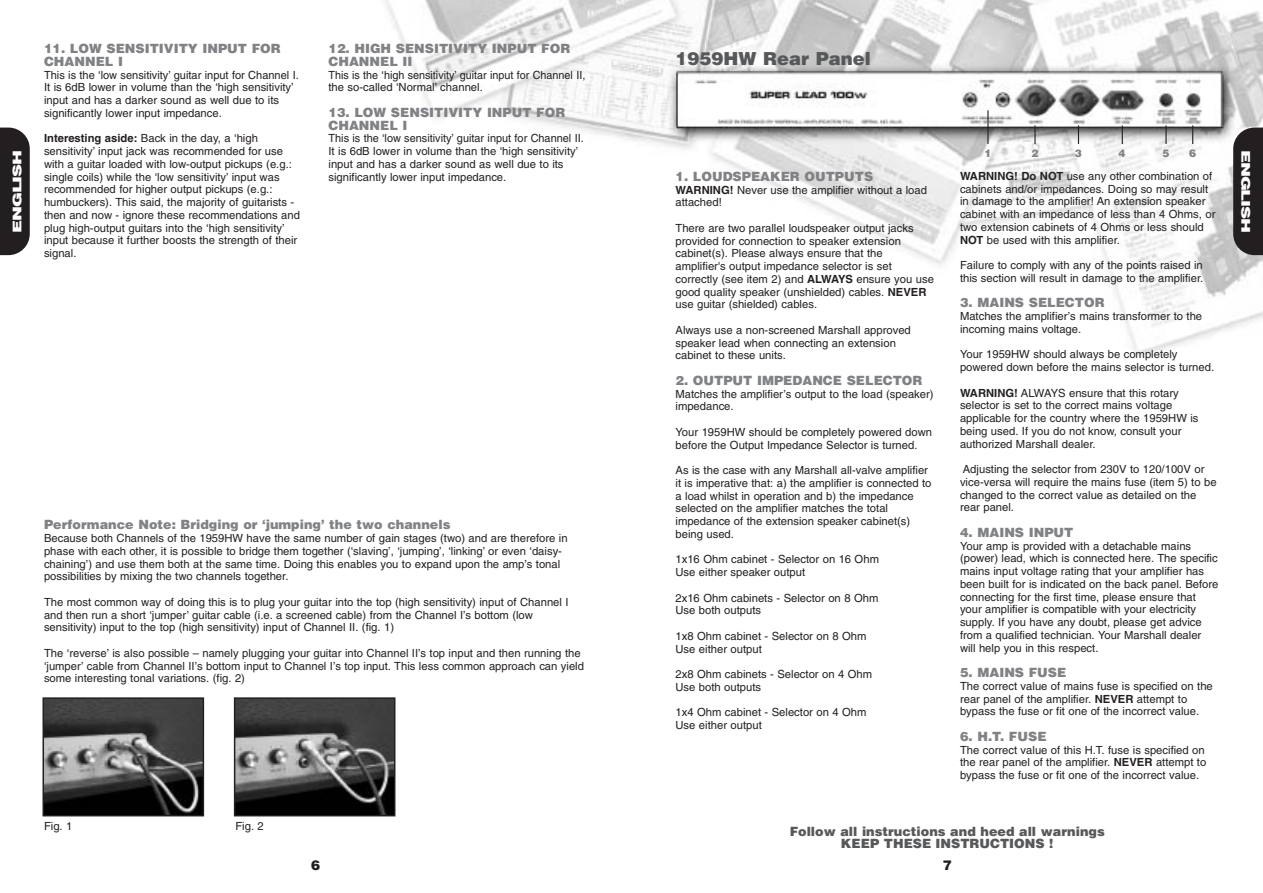
<style>
.page{position:relative;width:1263px;height:893px;background:#fff}
.page>*{position:absolute;margin:0;border:0;box-sizing:border-box;transform-origin:0 0}
.t1{font:900 18px "Helvetica";color:#57585a}
.t2{font:900 13.5px "Helvetica";color:#231f20}
.t3{font:900 12.75px/12.8px "Helvetica";color:#808285}
.t4{font:900 12.75px/12.8px "Helvetica";color:#57585a;text-align:center}
.t5{font:900 12px "Helvetica";letter-spacing:-.065em;color:#fff;scale:1.5 1}
.t6{font:11.25px/12.8px "Helvetica";color:#231f20}
.t7{font:11.25px/12.8px "Helvetica";color:#231f20;scale:.96 1}
.t8{font:900 10.5px "Helvetica";color:#808285}
.s1{font-weight:700}
</style>
<div class="page">
<img style="left:0;top:0;width:1263px;height:817px">
<svg style="left:1233px;top:128px;width:30px;height:127px;background:#2d292a"></svg>
<svg style="left:1078px;top:125px;width:1px;height:19px"></svg>
<svg style="left:1122px;top:125px;width:1px;height:19px"></svg>
<svg style="left:1165px;top:125px;width:1px;height:19px"></svg>
<svg style="left:1192px;top:125px;width:1px;height:19px"></svg>
<svg style="left:1034px;top:125px;width:1px;height:19px"></svg>
<hr style="left:987px;top:110px;width:1px;height:34px;background:#231f20">
<svg style="left:0;top:128px;width:30px;height:127px;background:#2f2b2c"></svg>
<div style="left:43px;top:519px;width:546px;height:215px;background:#fff"></div>
<img style="left:46px;top:700px;width:155px;height:113px">
<div style="left:43px;top:697px;width:161px;height:119px;border:2px solid #231f20"></div>
<img style="left:237px;top:700px;width:155px;height:113px">
<div style="left:234px;top:697px;width:161px;height:119px;border:2px solid #231f20"></div>
<p class="t5" style="left:10px;top:233px;width:57px;rotate:-90deg">ENGLISH</p>
<p class="t3" style="left:44px;top:42px;width:238px">11. LOW SENSITIVITY INPUT FOR<br>CHANNEL I</p>
<p class="t6" style="left:44px;top:69px;width:256px">This is the ‘low sensitivity’ guitar input for Channel I.<br>It is 6dB lower in volume than the ‘high sensitivity’ input and has a darker sound as well due to its significantly lower input impedance.</p>
<p class="t6" style="left:44px;top:133px;width:258px"><span class="s1">Interesting aside:</span> Back in the day, a ‘high sensitivity’ input jack was recommended for use with a guitar loaded with low-output pickups (e.g.: single coils) while the ‘low sensitivity’ input was recommended for higher output pickups (e.g.: humbuckers). This said, the majority of guitarists - then and now - ignore these recommendations and plug high-output guitars into the ‘high sensitivity’ input because it further boosts the strength of their signal.</p>
<p class="t3" style="left:328px;top:42px;width:243px">12. HIGH SENSITIVITY INPUT FOR<br>CHANNEL II</p>
<p class="t7" style="left:328px;top:69px;width:269px">This is the ‘high sensitivity’ guitar input for Channel II, the so-called ‘Normal’ channel.</p>
<p class="t3" style="left:328px;top:106px;width:238px">13. LOW SENSITIVITY INPUT FOR<br>CHANNEL I</p>
<p class="t6" style="left:328px;top:133px;width:257px">This is the ‘low sensitivity’ guitar input for Channel II.<br>It is 6dB lower in volume than the ‘high sensitivity’ input and has a darker sound as well due to its significantly lower input impedance.</p>
<p class="t3" style="left:44px;top:519px;width:408px">Performance Note: Bridging or ‘jumping’ the two channels</p>
<p class="t6" style="left:44px;top:533px;width:525px">Because both Channels of the 1959HW have the same number of gain stages (two) and are therefore in phase with each other, it is possible to bridge them together (‘slaving’, ‘jumping’, ‘linking’ or even ‘daisy&shy;chaining’) and use them both at the same time. Doing this enables you to expand upon the amp’s tonal possibilities by mixing the two channels together.</p>
<p class="t6" style="left:44px;top:597px;width:526px">The most common way of doing this is to plug your guitar into the top (high sensitivity) input of Channel I and then run a short ‘jumper’ guitar cable (i.e. a screened cable) from the Channel I’s bottom (low sensitivity) input to the top (high sensitivity) input of Channel II. (fig. 1)</p>
<p class="t6" style="left:44px;top:648px;width:541px">The ‘reverse’ is also possible – namely plugging your guitar into Channel II’s top input and then running the ‘jumper’ cable from Channel II’s bottom input to Channel I’s top input. This less common approach can yield some interesting tonal variations. (fig. 2)</p>
<p class="t6" style="left:44px;top:821px;width:30px">Fig. 1</p>
<p class="t6" style="left:235px;top:821px;width:30px">Fig. 2</p>
<h1 class="t1" style="left:675px;top:49px;width:197px">1959HW Rear Panel</h1>
<p class="t3" style="left:675px;top:170px;width:199px">1. LOUDSPEAKER OUTPUTS</p>
<p class="t6" style="left:675px;top:184px;width:253px"><span class="s1">WARNING!</span> Never use the amplifier without a load attached!</p>
<p class="t6" style="left:675px;top:222px;width:260px">There are two parallel loudspeaker output jacks provided for connection to speaker extension cabinet(s). Please always ensure that the amplifier's output impedance selector is set correctly (see item 2) and <span class="s1">ALWAYS</span> ensure you use good quality speaker (unshielded) cables. <span class="s1">NEVER </span>use guitar (shielded) cables.</p>
<p class="t6" style="left:675px;top:324px;width:237px">Always use a non-screened Marshall approved speaker lead when connecting an extension cabinet to these units.</p>
<p class="t3" style="left:675px;top:374px;width:248px">2. OUTPUT IMPEDANCE SELECTOR</p>
<p class="t6" style="left:675px;top:388px;width:260px">Matches the amplifier’s output to the load (speaker) impedance.</p>
<p class="t6" style="left:675px;top:426px;width:258px">Your 1959HW should be completely powered down before the Output Impedance Selector is turned.</p>
<p class="t6" style="left:675px;top:465px;width:257px">As is the case with any Marshall all-valve amplifier it is imperative that: a) the amplifier is connected to a load whilst in operation and b) the impedance selected on the amplifier matches the total impedance of the extension speaker cabinet(s) being used.</p>
<p class="t6" style="left:675px;top:554px;width:205px">1x16 Ohm cabinet - Selector on 16 Ohm<br>Use either speaker output</p>
<p class="t6" style="left:675px;top:592px;width:204px">2x16 Ohm cabinets - Selector on 8 Ohm<br>Use both outputs</p>
<p class="t6" style="left:675px;top:630px;width:192px">1x8 Ohm cabinet - Selector on 8 Ohm<br>Use either output</p>
<p class="t6" style="left:675px;top:669px;width:198px">2x8 Ohm cabinets - Selector on 4 Ohm<br>Use both outputs</p>
<p class="t6" style="left:675px;top:707px;width:192px">1x4 Ohm cabinet - Selector on 4 Ohm<br>Use either output</p>
<p class="t8" style="left:984px;top:147px;width:9px">1</p>
<p class="t8" style="left:1031px;top:147px;width:9px">2</p>
<p class="t8" style="left:1075px;top:147px;width:9px">3</p>
<p class="t8" style="left:1119px;top:147px;width:9px">4</p>
<p class="t8" style="left:1162px;top:147px;width:9px">5</p>
<p class="t8" style="left:1189px;top:147px;width:9px">6</p>
<p class="t6" style="left:960px;top:170px;width:257px"><span class="s1">WARNING! Do NOT</span> use any other combination of cabinets and/or impedances. Doing so may result in damage to the amplifier! An extension speaker cabinet with an impedance of less than 4 Ohms, or two extension cabinets of 4 Ohms or less should <span class="s1">NOT</span> be used with this amplifier.</p>
<p class="t6" style="left:960px;top:260px;width:245px">Failure to comply with any of the points raised in this section will result in damage to the amplifier.</p>
<p class="t3" style="left:960px;top:297px;width:146px">3. MAINS SELECTOR</p>
<p class="t6" style="left:960px;top:311px;width:244px">Matches the amplifier’s mains transformer to the incoming mains voltage.</p>
<p class="t6" style="left:960px;top:349px;width:256px">Your 1959HW should always be completely powered down before the mains selector is turned.</p>
<p class="t6" style="left:960px;top:387px;width:240px"><span class="s1">WARNING!</span> ALWAYS ensure that this rotary selector is set to the correct mains voltage applicable for the country where the 1959HW is being used. If you do not know, consult your authorized Marshall dealer.</p>
<p class="t6" style="left:960px;top:464px;width:258px">Adjusting the selector from 230V to 120/100V or vice-versa will require the mains fuse (item 5) to be changed to the correct value as detailed on the rear panel.</p>
<p class="t3" style="left:960px;top:526px;width:115px">4. MAINS INPUT</p>
<p class="t6" style="left:960px;top:540px;width:260px">Your amp is provided with a detachable mains (power) lead, which is connected here. The specific mains input voltage rating that your amplifier has been built for is indicated on the back panel. Before connecting for the first time, please ensure that your amplifier is compatible with your electricity supply. If you have any doubt, please get advice from a qualified technician. Your Marshall dealer will help you in this respect.</p>
<p class="t3" style="left:960px;top:666px;width:108px">5. MAINS FUSE</p>
<p class="t6" style="left:960px;top:680px;width:254px">The correct value of mains fuse is specified on the rear panel of the amplifier. <span class="s1">NEVER</span> attempt to bypass the fuse or fit one of the incorrect value.</p>
<p class="t3" style="left:960px;top:730px;width:88px">6. H.T. FUSE</p>
<p class="t6" style="left:960px;top:744px;width:248px">The correct value of this H.T. fuse is specified on the rear panel of the amplifier. <span class="s1">NEVER</span> attempt to bypass the fuse or fit one of the incorrect value.</p>
<p class="t4" style="left:790px;top:825px;width:317px">Follow all instructions and heed all warnings<br>KEEP THESE INSTRUCTIONS !</p>
<p class="t2" style="left:311px;top:858px;width:11px">6</p>
<p class="t2" style="left:943px;top:858px;width:11px">7</p>
<p class="t5" style="left:1253px;top:150px;width:57px;rotate:90deg">ENGLISH</p>
</div>
